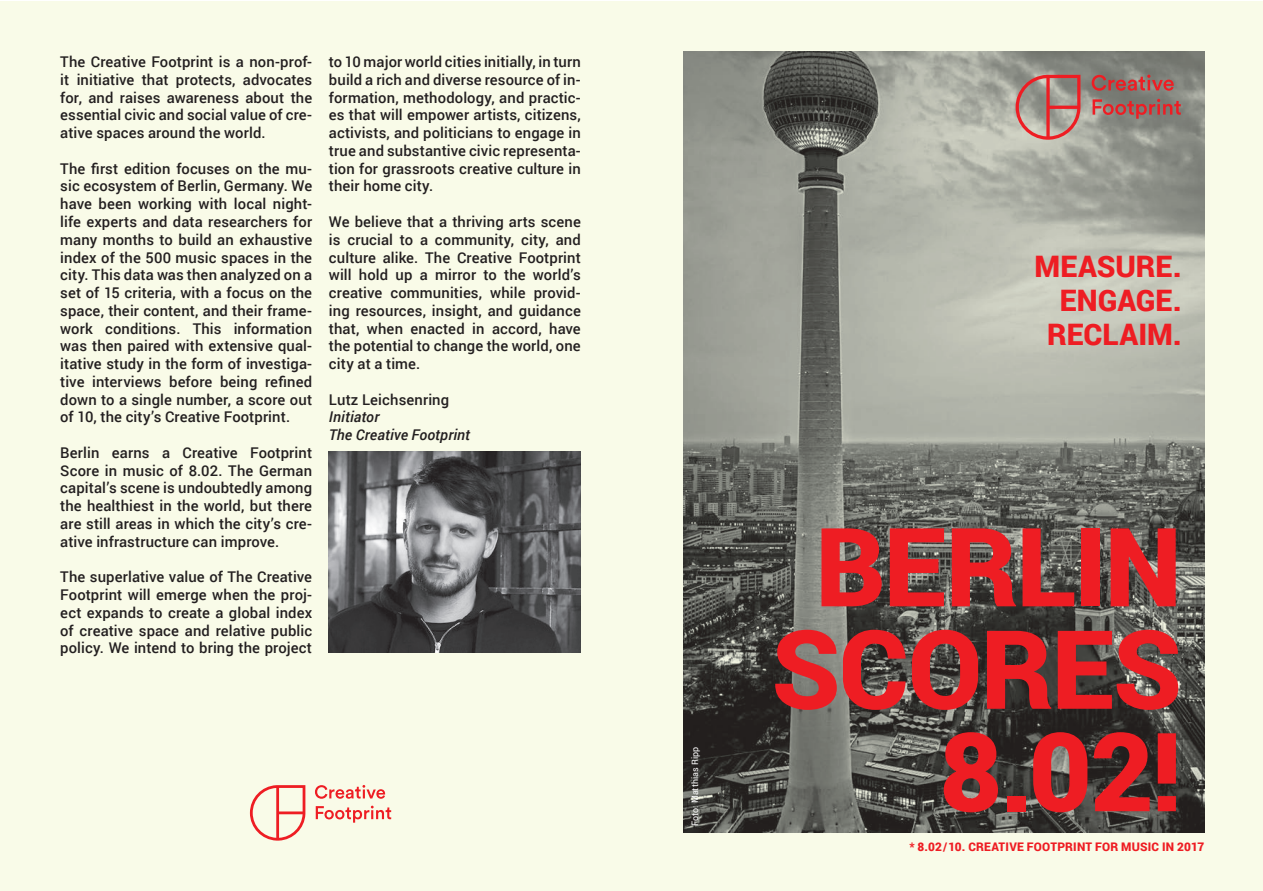
<style>
.page{position:relative;width:1263px;height:891px;background:#fff}
.page>*{position:absolute;margin:0;border:0;box-sizing:border-box;transform-origin:0 0}
.t1{font:900 109.5px/102.4px "Roboto";letter-spacing:-.015em;color:#ee1d23;text-align:right}
.t2{font:900 29.55px/34px "Roboto";color:#ee1d23;text-align:right}
.t3{font:500 14.85px/17.7px "Roboto";letter-spacing:.005em;color:#231f20;text-align:justify}
.t4{font:italic 500 14.85px/17.7px "Roboto";letter-spacing:.005em;color:#231f20}
.t5{font:900 11.85px "Roboto";letter-spacing:.02em;color:#ee1d23}
.t6{font:8.85px "Roboto";color:#fff}
</style>
<div class="page">
<div style="left:0;top:1px;width:1262px;height:890px;background:#f9fbe8"></div>
<svg style="left:315px;top:785px;width:70px;height:14px"></svg>
<svg style="left:316px;top:806px;width:75px;height:17px"></svg>
<svg style="left:250px;top:785px;width:55px;height:56px"></svg>
<img style="left:329px;top:451px;width:252px;height:202px">
<img style="left:684px;top:52px;width:520px;height:780px">
<svg style="left:1092px;top:75px;width:82px;height:16px"></svg>
<svg style="left:1092px;top:99px;width:89px;height:20px;background:#a06663"></svg>
<svg style="left:1015px;top:75px;width:65px;height:65px;background:#b58982"></svg>
<p class="t3" style="left:60px;top:52px;width:253px">The Creative Footprint is a non-prof&shy;it initiative that protects, advocates for, and raises awareness about the essential civic and social value of cre&shy;ative spaces around the world.</p>
<p class="t3" style="left:60px;top:159px;width:253px">The first edition focuses on the mu&shy;sic ecosystem of Berlin, Germany. We have been working with local night&shy;life experts and data researchers for many months to build an exhaustive index of the 500 music spaces in the city. This data was then analyzed on a set of 15 criteria, with a focus on the space, their content, and their frame&shy;work conditions. This information was then paired with extensive qual&shy;itative study in the form of investiga&shy;tive interviews before being refined down to a single number, a score out of 10, the city’s Creative Footprint.</p>
<p class="t3" style="left:60px;top:443px;width:253px">Berlin earns a Creative Footprint Score in music of 8.02. The German capital’s scene is undoubtedly among the healthiest in the world, but there are still areas in which the city’s cre&shy;ative infrastructure can improve.</p>
<p class="t3" style="left:60px;top:568px;width:253px">The superlative value of The Creative Footprint will emerge when the proj&shy;ect expands to create a global index of creative space and relative public policy. We intend to bring the project</p>
<p class="t3" style="left:329px;top:52px;width:253px">to 10 major world cities initially, in turn build a rich and diverse resource of in&shy;formation, methodology, and practic&shy;es that will empower artists, citizens, activists, and politicians to engage in true and substantive civic representa&shy;tion for grassroots creative culture in their home city.</p>
<p class="t3" style="left:329px;top:212px;width:253px">We believe that a thriving arts scene is crucial to a community, city, and culture alike. The Creative Footprint will hold up a mirror to the world’s creative communities, while provid&shy;ing resources, insight, and guidance that, when enacted in accord, have the potential to change the world, one city at a time.</p>
<p class="t3" style="left:329px;top:390px;width:122px">Lutz Leichsenring</p>
<p class="t4" style="left:329px;top:408px;width:143px">Initiator<br>The Creative Footprint</p>
<p class="t6" style="left:689px;top:826px;width:80px;rotate:-90deg">Foto: Matthias Ripp</p>
<h2 class="t2" style="left:1034px;top:248px;width:149px">MEASURE.<br>ENGAGE.<br>RECLAIM.</h2>
<h1 class="t1" style="left:771px;top:512px;width:412px">BERLIN<br>SCORES<br>8.02!</h1>
<p class="t5" style="left:909px;top:838px;width:296px">* 8.02/10. CREATIVE FOOTPRINT FOR MUSIC IN 2017</p>
</div>
